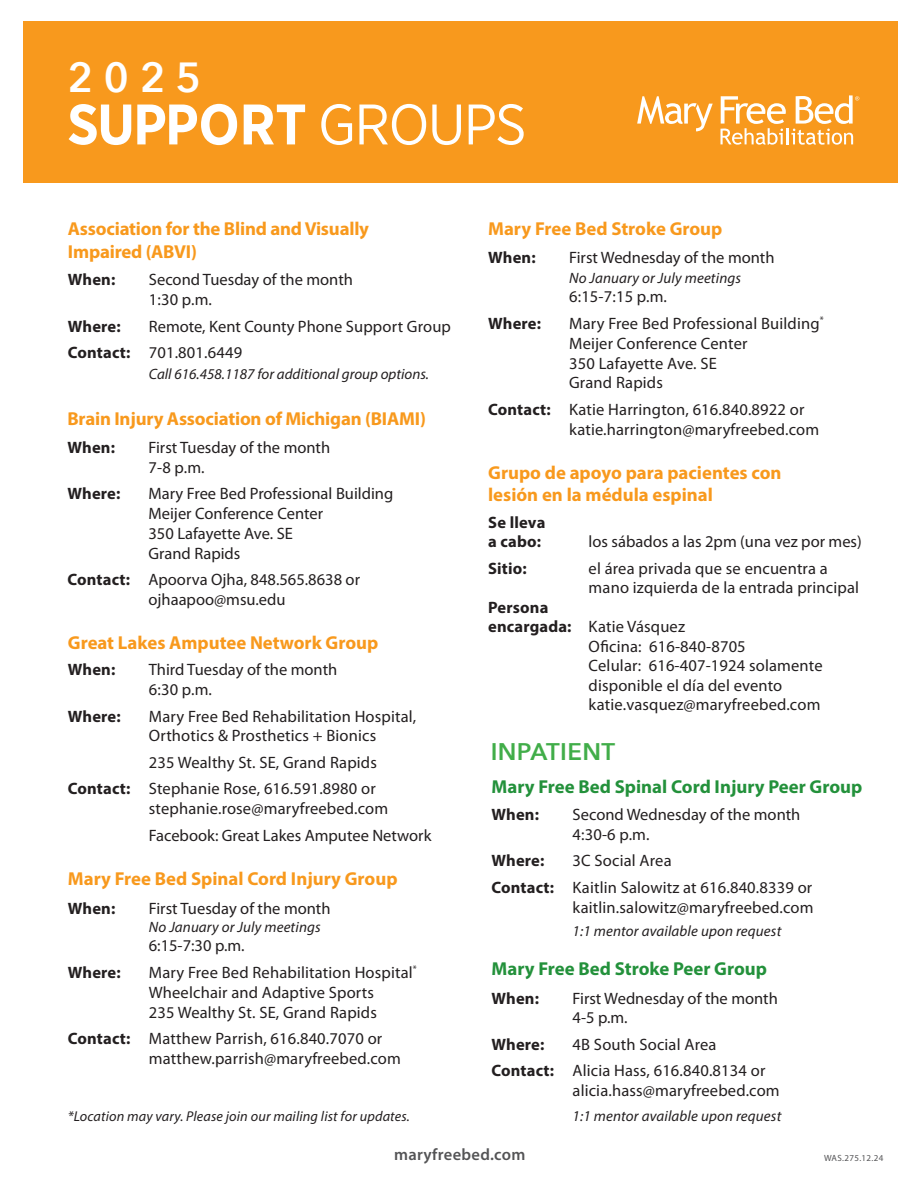
<style>
.page{position:relative;width:918px;height:1188px;background:#fff}
.page>*{position:absolute;margin:0;border:0;box-sizing:border-box;transform-origin:0 0}
.t1{font:700 57px "Gotham Narrow";letter-spacing:-.015em;color:#fff}
.t2{font:600 42px "Avenir Next";color:#fff}
.t3{font:600 24px "Avenir Next";letter-spacing:.015em;color:#41ad49}
.t4{font:700 18.75px/22.5px "Myriad Pro";letter-spacing:-.005em;color:#f8991d}
.t5{font:700 18.75px "Myriad Pro";color:#23913b}
.t6{font:16.5px/19.8px "Myriad Pro";letter-spacing:.01em;color:#231f20}
.t7{font:700 16.5px/19.8px "Myriad Pro";letter-spacing:.01em;color:#231f20}
.t8{font:600 16.5px "Myriad Pro";letter-spacing:.02em;color:#545456}
.t9{font:italic 15px "Myriad Pro";letter-spacing:.01em;color:#231f20}
.t10{font:italic 14.25px "Myriad Pro";letter-spacing:.01em;color:#231f20}
.t11{font:9px "Myriad Pro";letter-spacing:.04em;color:#545456}
.s1{font-weight:400}
.s2{font-weight:700}
</style>
<div class="page">
<div style="left:23px;top:21px;width:874px;height:162px;background:#f8991d"></div>
<svg style="left:637px;top:96px;width:76px;height:35px"></svg>
<svg style="left:721px;top:95px;width:138px;height:50px"></svg>
<h2 class="t2" style="left:68px;top:41px;width:135px">2025</h2>
<h1 class="t1" style="left:68px;top:88px;width:461px">SUPPORT <span class="s1">GROUPS</span></h1>
<p class="t4" style="left:68px;top:217px;width:303px">Association for the Blind and Visually<br>Impaired (ABVI)</p>
<p class="t7" style="left:68px;top:269px;width:49px">When:</p>
<p class="t6" style="left:149px;top:270px;width:206px">Second Tuesday of the month<br>1:30 p.m.</p>
<p class="t7" style="left:68px;top:316px;width:54px">Where:</p>
<p class="t4" style="left:488px;top:217px;width:236px">Mary Free Bed Stroke Group</p>
<p class="t7" style="left:488px;top:247px;width:49px">When:</p>
<p class="t6" style="left:569px;top:247px;width:207px">First Wednesday of the month</p>
<p class="t9" style="left:569px;top:268px;width:173px">No January or July meetings</p>
<p class="t6" style="left:569px;top:287px;width:99px">6:15-7:15 p.m.</p>
<p class="t7" style="left:488px;top:313px;width:54px">Where:</p>
<p class="t6" style="left:569px;top:313px;width:256px">Mary Free Bed Professional Building<sup>*<br></sup>Meijer Conference Center<br>350 Lafayette Ave. SE<br>Grand Rapids</p>
<p class="t6" style="left:569px;top:399px;width:252px;text-indent:-81px"><span class="s2">Contact:</span> Katie Harrington, 616.840.8922 or katie.harrington@maryfreebed.com</p>
<p class="t6" style="left:68px;top:313px;width:385px;line-height:26.5px;text-indent:81px">Remote, Kent County Phone Support Group<br><span class="s2">Contact:</span> 701.801.6449</p>
<p class="t9" style="left:149px;top:365px;width:282px">Call 616.458.1187 for additional group options.</p>
<p class="t4" style="left:68px;top:407px;width:360px">Brain Injury Association of Michigan (BIAMI)</p>
<p class="t7" style="left:68px;top:437px;width:49px">When:</p>
<p class="t6" style="left:148px;top:437px;width:183px">First Tuesday of the month<br>7-8 p.m.</p>
<p class="t7" style="left:68px;top:483px;width:54px">Where:</p>
<p class="t6" style="left:148px;top:483px;width:246px">Mary Free Bed Professional Building<br>Meijer Conference Center<br>350 Lafayette Ave. SE<br>Grand Rapids</p>
<p class="t6" style="left:68px;top:569px;width:294px;text-align:center"><span class="s2">Contact:</span> Apoorva Ojha, 848.565.8638 or ojhaapoo@msu.edu</p>
<p class="t4" style="left:488px;top:460px;width:295px">Grupo de apoyo para pacientes con lesión en la médula espinal</p>
<p class="t7" style="left:488px;top:512px;width:59px">Se lleva a cabo:</p>
<p class="t6" style="left:589px;top:532px;width:275px">los sábados a las 2pm (una vez por mes)</p>
<p class="t7" style="left:488px;top:558px;width:40px">Sitio:</p>
<p class="t6" style="left:589px;top:558px;width:272px">el área privada que se encuentra a mano izquierda de la entrada principal</p>
<p class="t7" style="left:488px;top:597px;width:62px">Persona</p>
<p class="t6" style="left:488px;top:616px;width:198px"><span class="s2">encargada:</span> Katie Vásquez</p>
<p class="t6" style="left:589px;top:636px;width:159px">Oficina: 616-840-8705</p>
<p class="t6" style="left:589px;top:656px;width:236px">Celular: 616-407-1924 solamente</p>
<p class="t6" style="left:589px;top:675px;width:195px">disponible el día del evento</p>
<p class="t6" style="left:589px;top:695px;width:233px">katie.vasquez@maryfreebed.com</p>
<p class="t4" style="left:68px;top:630px;width:312px">Great Lakes Amputee Network Group</p>
<p class="t7" style="left:68px;top:659px;width:49px">When:</p>
<p class="t6" style="left:149px;top:660px;width:190px">Third Tuesday of the month<br>6:30 p.m.</p>
<p class="t7" style="left:68px;top:706px;width:54px">Where:</p>
<p class="t6" style="left:149px;top:706px;width:269px">Mary Free Bed Rehabilitation Hospital,<br>Orthotics &amp; Prosthetics + Bionics</p>
<p class="t6" style="left:68px;top:749px;width:311px;line-height:26.5px;text-align:right">235 Wealthy St. SE, Grand Rapids<br><span class="s2">Contact:</span> Stephanie Rose, 616.591.8980 or</p>
<p class="t6" style="left:149px;top:795px;width:284px;line-height:26.5px">stephanie.rose@maryfreebed.com<br>Facebook: Great Lakes Amputee Network</p>
<h3 class="t3" style="left:491px;top:732px;width:126px">INPATIENT</h3>
<p class="t5" style="left:492px;top:774px;width:372px">Mary Free Bed Spinal Cord Injury Peer Group</p>
<p class="t7" style="left:492px;top:804px;width:49px">When:</p>
<p class="t6" style="left:573px;top:804px;width:229px">Second Wednesday of the month<br>4:30-6 p.m.</p>
<p class="t7" style="left:492px;top:850px;width:54px">Where:</p>
<p class="t6" style="left:492px;top:847px;width:322px;line-height:26.5px;text-indent:81px">3C Social Area<br><span class="s2">Contact:</span> Kaitlin Salowitz at 616.840.8339 or</p>
<p class="t6" style="left:573px;top:897px;width:242px">kaitlin.salowitz@maryfreebed.com</p>
<p class="t9" style="left:573px;top:922px;width:210px">1:1 mentor available upon request</p>
<p class="t5" style="left:492px;top:957px;width:277px">Mary Free Bed Stroke Peer Group</p>
<p class="t7" style="left:492px;top:988px;width:49px">When:</p>
<p class="t6" style="left:573px;top:988px;width:207px">First Wednesday of the month<br>4-5 p.m.</p>
<p class="t7" style="left:492px;top:1034px;width:54px">Where:</p>
<p class="t4" style="left:68px;top:866px;width:331px">Mary Free Bed Spinal Cord Injury Group</p>
<p class="t7" style="left:68px;top:898px;width:49px">When:</p>
<p class="t6" style="left:149px;top:899px;width:183px">First Tuesday of the month</p>
<p class="t9" style="left:149px;top:917px;width:173px">No January or July meetings</p>
<p class="t6" style="left:149px;top:936px;width:97px">6:15-7:30 p.m.</p>
<p class="t7" style="left:68px;top:962px;width:54px">Where:</p>
<p class="t6" style="left:149px;top:962px;width:270px">Mary Free Bed Rehabilitation Hospital<sup>*<br></sup>Wheelchair and Adaptive Sports<br>235 Wealthy St. SE, Grand Rapids</p>
<p class="t6" style="left:149px;top:1028px;width:254px;text-indent:-81px"><span class="s2">Contact:</span> Matthew Parrish, 616.840.7070 or matthew.parrish@maryfreebed.com</p>
<p class="t6" style="left:492px;top:1031px;width:275px;line-height:26.5px;text-indent:81px">4B South Social Area<br><span class="s2">Contact:</span> Alicia Hass, 616.840.8134 or</p>
<p class="t6" style="left:573px;top:1081px;width:209px">alicia.hass@maryfreebed.com</p>
<p class="t9" style="left:573px;top:1107px;width:210px">1:1 mentor available upon request</p>
<p class="t8" style="left:394px;top:1144px;width:133px">maryfreebed.com</p>
<p class="t11" style="left:824px;top:1153px;width:61px">WAS.275.12.24</p>
<p class="t10" style="left:68px;top:1107px;width:343px">*Location may vary. Please join our mailing list for updates.</p>
</div>
